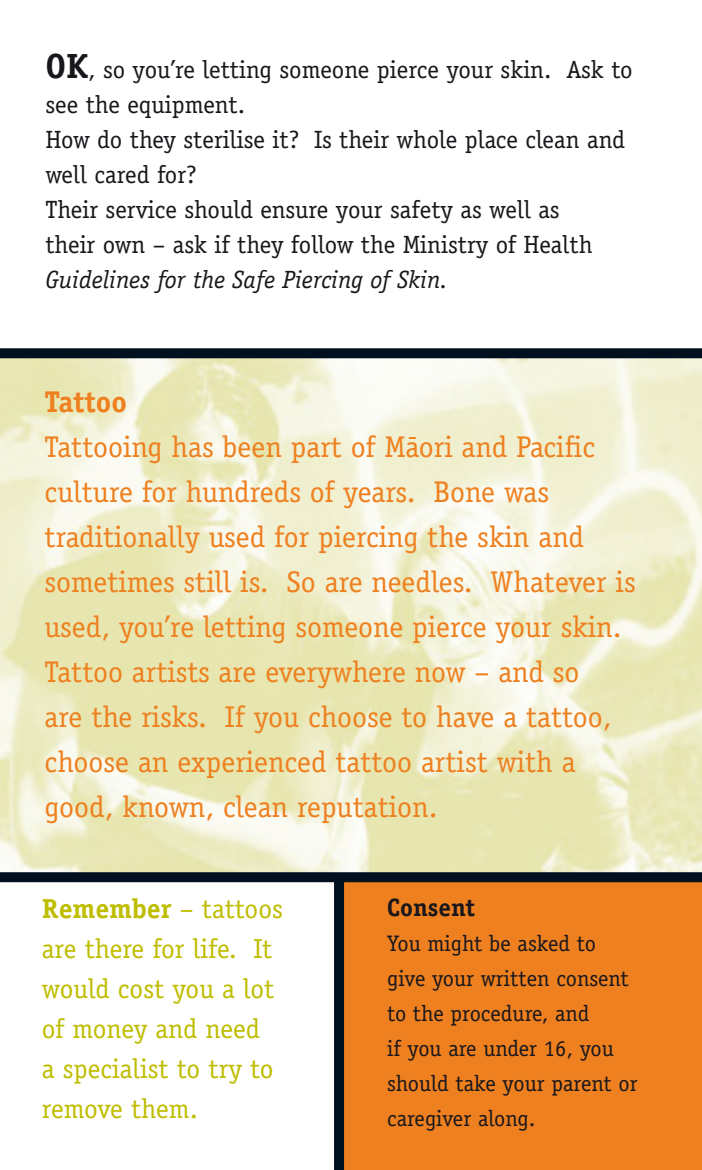
<style>
.page{position:relative;width:702px;height:1170px;background:#fff}
.page>*{position:absolute;margin:0;border:0;box-sizing:border-box;transform-origin:0 0}
.t1{font:30px/45px "Officina Serif";color:#ee801f}
.t2{font:700 30px "Officina Serif";color:#ee801f}
.t3{font:27.5px/40px "Officina Serif";color:#bfbd00}
.t4{font:25px/35px "Officina Serif";color:#1a171c}
.t5{font:italic 25px "Officina Serif";color:#1a171c}
.t6{font:700 25px "Officina Serif";color:#1a171c}
.t7{font:22.5px/35px "Officina Serif";color:#1a171c}
.s1{font-weight:700;font-size:35px}
.s2{font-weight:700}
</style>
<div class="page">
<img style="left:1px;top:358px;width:701px;height:514px">
<div style="left:337px;top:875px;width:365px;height:294px;background:#ee801f"></div>
<div style="left:0;top:348px;width:702px;height:10px;background:#00101f"></div>
<div style="left:0;top:872px;width:702px;height:10px;background:#00101f"></div>
<hr style="left:0;top:0;width:1px;height:1169px;background:#00101f">
<div style="left:334px;top:875px;width:10px;height:294px;background:#00101f"></div>
<svg style="left:409px;top:437px;width:7px;height:2px"></svg>
<p class="t4" style="left:45px;top:54px;width:588px"><span class="s1">OK</span>, so you’re letting someone pierce your skin. Ask to see the equipment.<br>How do they sterilise it? Is their whole place clean and well cared for?<br>Their service should ensure your safety as well as<br>their own – ask if they follow the Ministry of Health</p>
<p class="t5" style="left:45px;top:270px;width:404px">Guidelines for the Safe Piercing of Skin.</p>
<p class="t2" style="left:45px;top:390px;width:84px">Tattoo</p>
<p class="t1" style="left:45px;top:426px;width:592px">Tattooing has been part of Maori and Pacific culture for hundreds of years. Bone was traditionally used for piercing the skin and sometimes still is. So are needles. Whatever is used, you’re letting someone pierce your skin.<br>Tattoo artists are everywhere now – and so<br>are the risks. If you choose to have a tattoo, choose an experienced tattoo artist with a good, known, clean reputation.</p>
<p class="t3" style="left:42px;top:891px;width:242px"><span class="s2">Remember</span> – tattoos are there for life. It would cost you a lot of money and need<br>a specialist to try to remove them.</p>
<p class="t6" style="left:387px;top:898px;width:89px">Consent</p>
<p class="t7" style="left:387px;top:927px;width:252px">You might be asked to give your written consent to the procedure, and<br>if you are under 16, you should take your parent or caregiver along.</p>
</div>
